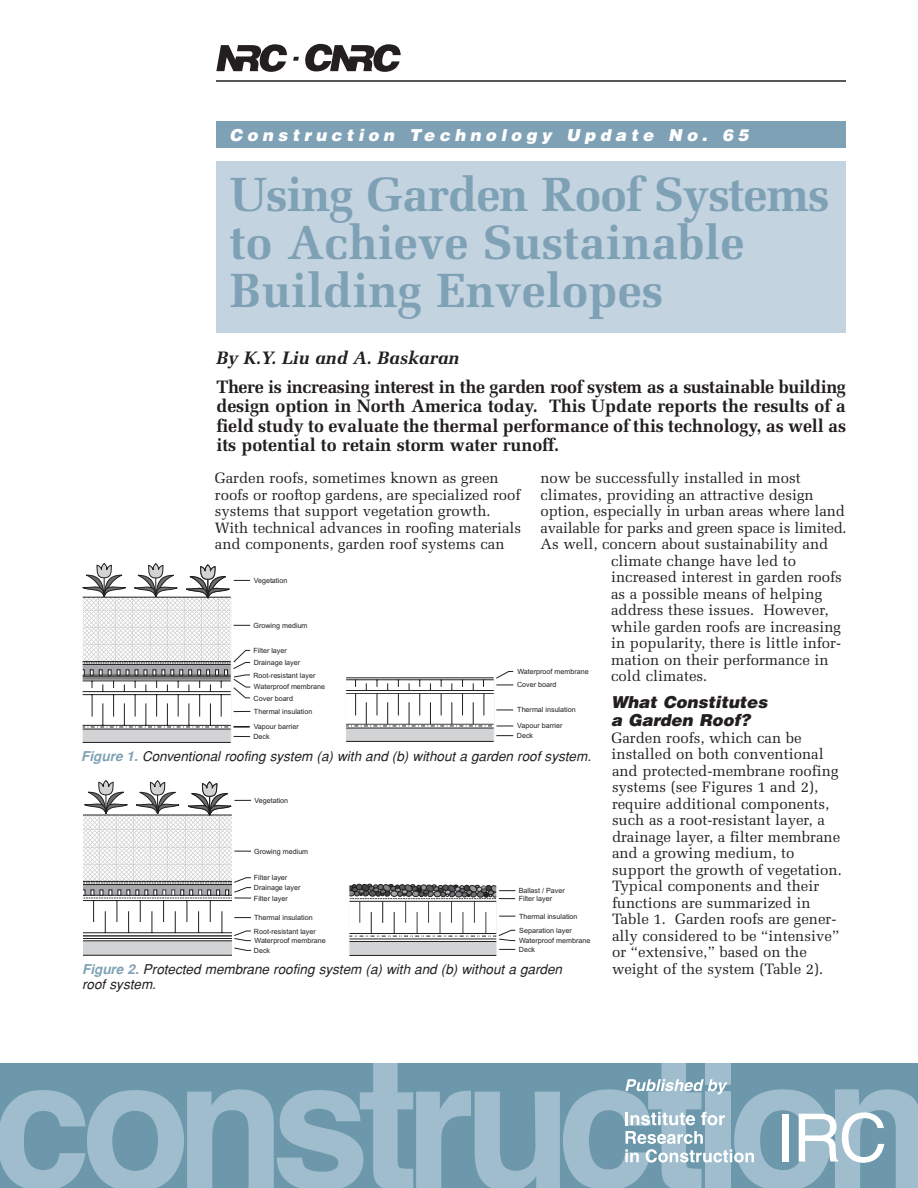
<style>
.page{position:relative;width:918px;height:1188px;background:#fff}
.page>*{position:absolute;margin:0;border:0;box-sizing:border-box;transform-origin:0 0}
.t1{font:700 48px/48px "Melior";color:#7fa1b6}
.t2{font:700 18px/19.5px "Melior";letter-spacing:-.005em;color:#231f20;text-align:justify}
.t3{font:italic 700 18px "Melior";letter-spacing:-.005em;color:#231f20}
.t4{font:italic 900 16.5px "Helvetica";color:#fff}
.t5{font:italic 900 16.5px/18px "Helvetica";color:#231f20}
.t6{font:15px/16.5px "Melior";color:#231f20}
.t7{font:italic 13.5px/15px "Helvetica";color:#231f20}
.t8{font:7.2px/9.8px "Arial";color:#231f20}
.s1{font-weight:700;color:#7fa1b6}
</style>
<div class="page">
<hr style="left:216px;top:80px;width:630px;height:2px;background:#231f20">
<div style="left:216px;top:122px;width:630px;height:26px;background:#7fa1b6"></div>
<svg style="left:216px;top:44px;width:71px;height:28px"></svg>
<svg style="left:293px;top:43px;width:108px;height:29px"></svg>
<svg style="left:0;top:1063px;width:918px;height:125px;background:#89adbe"></svg>
<div style="left:216px;top:162px;width:630px;height:171px;background:#c3d3df"></div>
<div style="left:81px;top:729px;width:151px;height:14px;background:#d1d3d4;border:1px solid #231f20"></div>
<div style="left:345px;top:728px;width:150px;height:14px;background:#d1d3d4;border:1px solid #231f20"></div>
<hr style="left:231px;top:596px;width:2px;height:148px;background:#fff">
<hr style="left:344px;top:677px;width:2px;height:65px;background:#fff">
<div style="left:494px;top:677px;width:2px;height:65px;background:#fff;border:1px solid #fff"></div>
<svg style="left:233px;top:671px;width:281px;height:66px"></svg>
<svg style="left:82px;top:563px;width:413px;height:165px"></svg>
<hr style="left:80px;top:596px;width:2px;height:148px;background:#fff">
<div style="left:82px;top:941px;width:152px;height:15px;background:#d1d3d4;border:1px solid #231f20"></div>
<img style="left:84px;top:832px;width:147px;height:45px">
<div style="left:348px;top:941px;width:150px;height:15px;background:#d1d3d4;border:1px solid #231f20"></div>
<hr style="left:80px;top:814px;width:3px;height:142px;background:#fff">
<hr style="left:347px;top:884px;width:2px;height:72px;background:#fff">
<hr style="left:497px;top:883px;width:2px;height:73px;background:#fff">
<svg style="left:234px;top:851px;width:17px;height:1px"></svg>
<svg style="left:81px;top:877px;width:435px;height:74px"></svg>
<svg style="left:80px;top:780px;width:171px;height:52px"></svg>
<p class="t4" style="left:230px;top:129px;width:523px">Construction Technology Update No. 65</p>
<h1 class="t1" style="left:230px;top:175px;width:601px">Using Garden Roof Systems to Achieve Sustainable<br>Building Envelopes</h1>
<p class="t3" style="left:216px;top:351px;width:245px">By K.Y. Liu and A. Baskaran</p>
<p class="t2" style="left:216px;top:379px;width:631px">There is increasing interest in the garden roof system as a sustainable building design option in North America today. This Update reports the results of a field study to evaluate the thermal performance of this technology, as well as its potential to retain storm water runoff.</p>
<p class="t6" style="left:215px;top:471px;width:308px">Garden roofs, sometimes known as green roofs or rooftop gardens, are specialized roof systems that support vegetation growth.<br>With technical advances in roofing materials and components, garden roof systems can</p>
<p class="t6" style="left:541px;top:471px;width:262px">now be successfully installed in most</p>
<p class="t6" style="left:541px;top:488px;width:275px">climates, providing an attractive design</p>
<p class="t6" style="left:541px;top:504px;width:306px">option, especially in urban areas where land</p>
<p class="t6" style="left:541px;top:521px;width:308px">available for parks and green space is limited.</p>
<p class="t6" style="left:541px;top:537px;width:289px">As well, concern about sustainability and</p>
<p class="t6" style="left:611px;top:554px;width:186px">climate change have led to</p>
<p class="t6" style="left:611px;top:570px;width:232px">increased interest in garden roofs</p>
<p class="t6" style="left:611px;top:587px;width:213px">as a possible means of helping</p>
<p class="t6" style="left:611px;top:603px;width:219px">address these issues. However,</p>
<p class="t6" style="left:611px;top:620px;width:231px">while garden roofs are increasing</p>
<p class="t6" style="left:611px;top:636px;width:231px">in popularity, there is little infor-</p>
<p class="t6" style="left:611px;top:653px;width:219px">mation on their performance in</p>
<p class="t6" style="left:611px;top:669px;width:98px">cold climates.</p>
<p class="t5" style="left:611px;top:695px;width:160px">What Constitutes a Garden Roof?</p>
<p class="t6" style="left:612px;top:731px;width:232px">Garden roofs, which can be installed on both conventional and protected-membrane roofing systems (see Figures 1 and 2), require additional components, such as a root-resistant layer, a drainage layer, a filter membrane and a growing medium, to support the growth of vegetation.<br>Typical components and their functions are summarized in<br>Table 1. Garden roofs are gener&shy;ally considered to be “intensive” or “extensive,” based on the weight of the system (Table 2).</p>
<p class="t8" style="left:254px;top:576px;width:35px">Vegetation</p>
<p class="t8" style="left:254px;top:621px;width:56px">Growing medium</p>
<p class="t8" style="left:254px;top:658px;width:48px">Drainage layer</p>
<p class="t8" style="left:253px;top:646px;width:35px">Filter layer</p>
<p class="t8" style="left:254px;top:682px;width:73px">Waterproof membrane</p>
<p class="t8" style="left:517px;top:667px;width:73px">Waterproof membrane</p>
<p class="t8" style="left:253px;top:671px;width:63px">Root-resistant layer</p>
<p class="t8" style="left:517px;top:681px;width:41px">Cover board</p>
<p class="t8" style="left:517px;top:706px;width:60px">Thermal insulation</p>
<p class="t8" style="left:517px;top:722px;width:47px">Vapour barrier</p>
<p class="t8" style="left:254px;top:692px;width:60px;line-height:13.2px">Cover board<br>Thermal insulation</p>
<p class="t8" style="left:254px;top:722px;width:47px">Vapour barrier</p>
<p class="t8" style="left:517px;top:731px;width:18px">Deck</p>
<p class="t8" style="left:253px;top:732px;width:18px">Deck</p>
<p class="t7" style="left:81px;top:750px;width:514px"><span class="s1">Fig ure 1.</span> Conventional roofing system (a) with and (b) without a garden roof system.</p>
<p class="t8" style="left:255px;top:796px;width:35px">Vegetation</p>
<p class="t8" style="left:254px;top:847px;width:56px">Growing medium</p>
<p class="t8" style="left:254px;top:874px;width:48px">Filter layer<br>Drainage layer</p>
<p class="t8" style="left:254px;top:894px;width:35px">Filter layer</p>
<p class="t8" style="left:254px;top:913px;width:60px">Thermal insulation</p>
<p class="t8" style="left:254px;top:936px;width:73px">Waterproof membrane<br>Deck</p>
<p class="t8" style="left:519px;top:886px;width:48px">Ballast / Paver</p>
<p class="t8" style="left:519px;top:926px;width:54px">Separation layer</p>
<p class="t8" style="left:519px;top:895px;width:35px">Filter layer</p>
<p class="t8" style="left:519px;top:912px;width:60px">Thermal insulation</p>
<p class="t8" style="left:519px;top:937px;width:73px;line-height:8.9px">Waterproof membrane<br>Deck</p>
<p class="t8" style="left:254px;top:927px;width:63px">Root-resistant layer</p>
<p class="t7" style="left:82px;top:963px;width:484px"><span class="s1">Fig ure 2.</span> Protected membrane roofing system (a) with and (b) without a garden roof system.</p>
</div>
